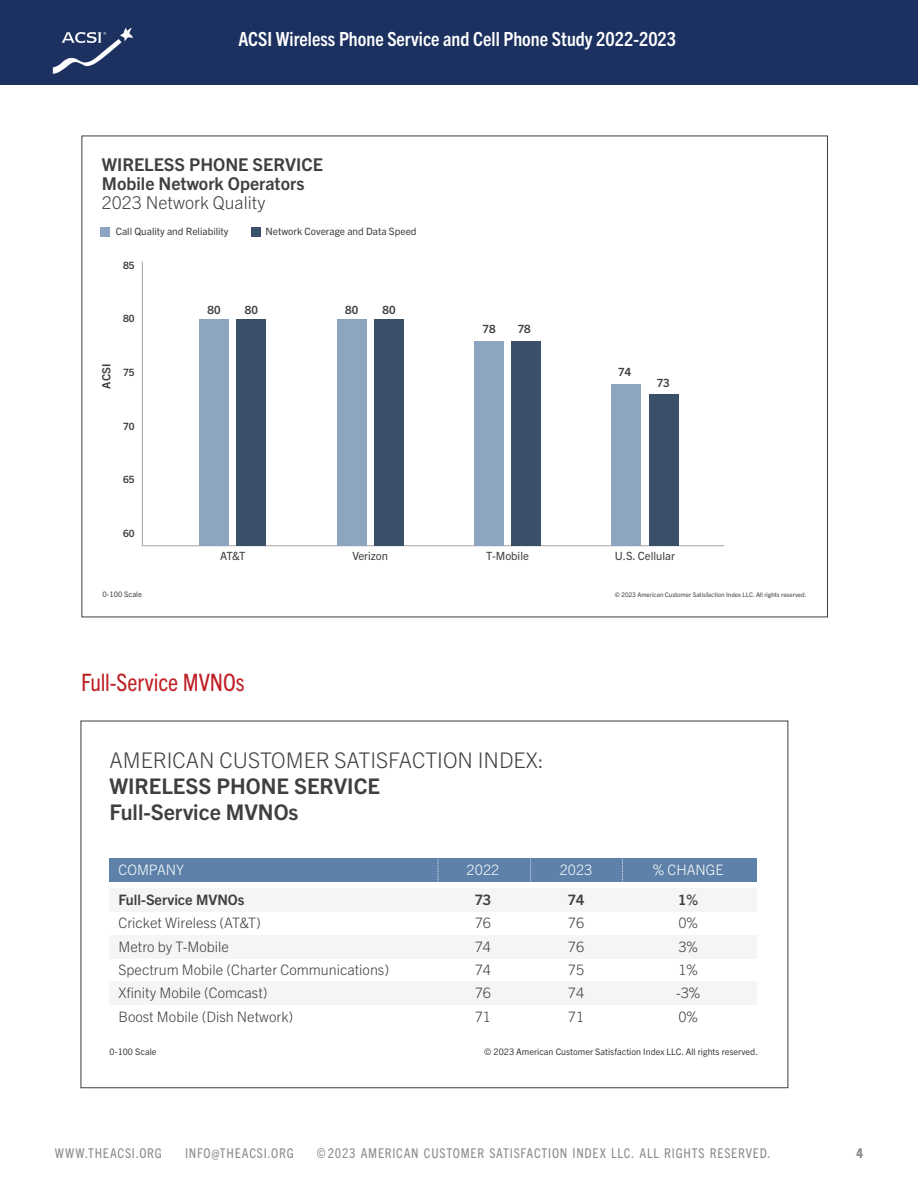
<style>
.page{position:relative;width:918px;height:1188px;background:#fff}
.page>*{position:absolute;margin:0;border:0;box-sizing:border-box;transform-origin:0 0}
.t1{font:condensed 24px "Trade Gothic Next LT Pro";color:#be1f24}
.t2{font:700 21.6px/26px "Trade Gothic Next LT Pro";color:#403f3f}
.t3{font:700 condensed 19.5px "Trade Gothic Next LT Pro";color:#fff}
.t4{font:700 17.7px/18.9px "Trade Gothic Next LT Pro";color:#403f3f}
.t5{font:300 14.4px/23.4px "Trade Gothic Next LT Pro";color:#403f3f;text-align:justify}
.t6{font:700 14.4px/29.7px "Trade Gothic Next LT Pro";color:#403f3f}
.t7{font:300 14.4px/29.7px "Trade Gothic Next LT Pro";color:#fff;text-align:center}
.sidebar{font:condensed 13.5px "Trade Gothic Next LT Pro";letter-spacing:.055em;color:#8c8c8c}
.sidebar-2{font:800 condensed 13.5px "Trade Gothic Next LT Pro";color:#8c8c8c}
.t8{font:11.4px "Trade Gothic Next LT Pro";color:#403f3f}
.t9{font:700 11.4px "Trade Gothic Next LT Pro";color:#403f3f}
.t10{font:700 11.4px "Trade Gothic Next LT Pro";color:#434242}
.t11{font:10.05px "Trade Gothic Next LT Pro";color:#403f3f}
.t12{font:700 10.05px "Trade Gothic Next LT Pro";color:#403f3f}
.t13{font:9px "Trade Gothic Next LT Pro";color:#403f3f}
.t14{font:7.5px "Trade Gothic Next LT Pro";color:#403f3f}
.t15{font:6.3px "Trade Gothic Next LT Pro";color:#403f3f}
.s1{font-weight:300}
.s2{font-weight:300;color:#fff}
.s3{font-weight:700;color:#403f3f}
</style>
<div class="page">
<div style="left:0;top:0;width:918px;height:84px;background:#1c3160"></div>
<hr style="left:142px;top:262px;width:1px;height:284px;background:#a6a5a5">
<hr style="left:142px;top:545px;width:582px;height:1px;background:#a6a5a5">
<div style="left:251px;top:227px;width:10px;height:10px;background:#3a5068"></div>
<div style="left:101px;top:227px;width:9px;height:10px;background:#8da5c0"></div>
<div style="left:236px;top:320px;width:30px;height:226px;background:#3a5068"></div>
<div style="left:199px;top:320px;width:30px;height:226px;background:#8da5c0"></div>
<div style="left:374px;top:320px;width:30px;height:226px;background:#3a5068"></div>
<div style="left:337px;top:320px;width:30px;height:226px;background:#8da5c0"></div>
<div style="left:511px;top:341px;width:30px;height:204px;background:#3a5068"></div>
<div style="left:474px;top:341px;width:30px;height:204px;background:#8da5c0"></div>
<div style="left:649px;top:394px;width:30px;height:151px;background:#3a5068"></div>
<div style="left:612px;top:384px;width:29px;height:161px;background:#8da5c0"></div>
<div style="left:110px;top:888px;width:648px;height:24px;background:#f4f5f6"></div>
<div style="left:110px;top:935px;width:648px;height:23px;background:#f4f5f6"></div>
<div style="left:110px;top:982px;width:648px;height:23px;background:#f4f5f6"></div>
<div style="left:110px;top:858px;width:648px;height:24px;background:#5d81a8"></div>
<svg style="left:438px;top:859px;width:1px;height:23px"></svg>
<svg style="left:530px;top:858px;width:1px;height:24px"></svg>
<svg style="left:622px;top:858px;width:1px;height:24px"></svg>
<p class="t3" style="left:238px;top:26px;width:439px">ACSI Wireless Phone Service and Cell Phone Study 2022-2023</p>
<p class="t4" style="left:102px;top:154px;width:223px">WIRELESS PHONE SERVICE<br>Mobile Network Operators<br><span class="s1">2023 Network Quality</span></p>
<p class="t11" style="left:116px;top:224px;width:114px">Call Quality and Reliability</p>
<p class="t11" style="left:266px;top:224px;width:152px">Network Coverage and Data Speed</p>
<p class="t12" style="left:123px;top:258px;width:13px">85</p>
<p class="t12" style="left:123px;top:312px;width:13px">80</p>
<p class="t10" style="left:99px;top:389px;width:26px;rotate:-90deg">ACSI</p>
<p class="t12" style="left:123px;top:365px;width:13px">75</p>
<p class="t12" style="left:123px;top:419px;width:13px">70</p>
<p class="t12" style="left:123px;top:472px;width:13px">65</p>
<p class="t12" style="left:123px;top:526px;width:13px">60</p>
<p class="t14" style="left:103px;top:589px;width:41px">0-100 Scale</p>
<p class="t9" style="left:208px;top:302px;width:15px">80</p>
<p class="t9" style="left:245px;top:302px;width:15px">80</p>
<p class="t8" style="left:220px;top:548px;width:27px">AT&amp;T</p>
<p class="t9" style="left:345px;top:302px;width:15px">80</p>
<p class="t9" style="left:383px;top:302px;width:15px">80</p>
<p class="t8" style="left:352px;top:548px;width:37px">Verizon</p>
<p class="t9" style="left:483px;top:321px;width:15px">78</p>
<p class="t9" style="left:518px;top:321px;width:15px">78</p>
<p class="t8" style="left:486px;top:548px;width:44px">T-Mobile</p>
<p class="t9" style="left:618px;top:364px;width:15px">74</p>
<p class="t9" style="left:657px;top:375px;width:15px">73</p>
<p class="t8" style="left:615px;top:548px;width:62px">U.S. Cellular</p>
<p class="t15" style="left:615px;top:590px;width:193px">© 2023 American Customer Satisfaction Index LLC. All rights reserved.</p>
<p class="t1" style="left:81px;top:666px;width:165px">Full-Service MVNOs</p>
<p class="t2" style="left:110px;top:746px;width:436px"><span class="s1">AMERICAN CUSTOMER SATISFACTION INDEX:<br></span>WIRELESS PHONE SERVICE<br>Full-Service MVNOs</p>
<p class="t6" style="left:118px;top:854px;width:128px"><span class="s2">COMPANY<br></span>Full-Service MVNOs</p>
<p class="t5" style="left:118px;top:910px;width:272px;text-align:left">Cricket Wireless (AT&amp;T)<br>Metro by T-Mobile<br>Spectrum Mobile (Charter Communications)<br>Xfinity Mobile (Comcast)<br>Boost Mobile (Dish Network)</p>
<p class="t7" style="left:467px;top:854px;width:34px">2022<br><span class="s3">73</span></p>
<p class="t5" style="left:475px;top:910px;width:18px">76<br>74<br>74<br>76<br>71</p>
<p class="t7" style="left:560px;top:854px;width:34px">2023<br><span class="s3">74</span></p>
<p class="t5" style="left:568px;top:910px;width:18px">76<br>76<br>75<br>74<br>71</p>
<p class="t7" style="left:653px;top:854px;width:72px">% CHANGE<br><span class="s3">1%</span></p>
<p class="t5" style="left:676px;top:910px;width:26px;text-align:left">0%<br>3%<br>1% -3%<br>0%</p>
<p class="t13" style="left:110px;top:1045px;width:48px">0-100 Scale</p>
<p class="t13" style="left:484px;top:1045px;width:275px">© 2023 American Customer Satisfaction Index LLC. All rights reserved.</p>
<p class="sidebar" style="left:55px;top:1144px;width:109px">WWW.THEACSI.ORG</p>
<p class="sidebar" style="left:185px;top:1144px;width:110px">INFO@THEACSI.ORG</p>
<p class="sidebar" style="left:317px;top:1144px;width:455px">©2023 AMERICAN CUSTOMER SATISFACTION INDEX LLC. ALL RIGHTS RESERVED.</p>
<p class="sidebar-2" style="left:856px;top:1144px;width:8px">4</p>
</div>
